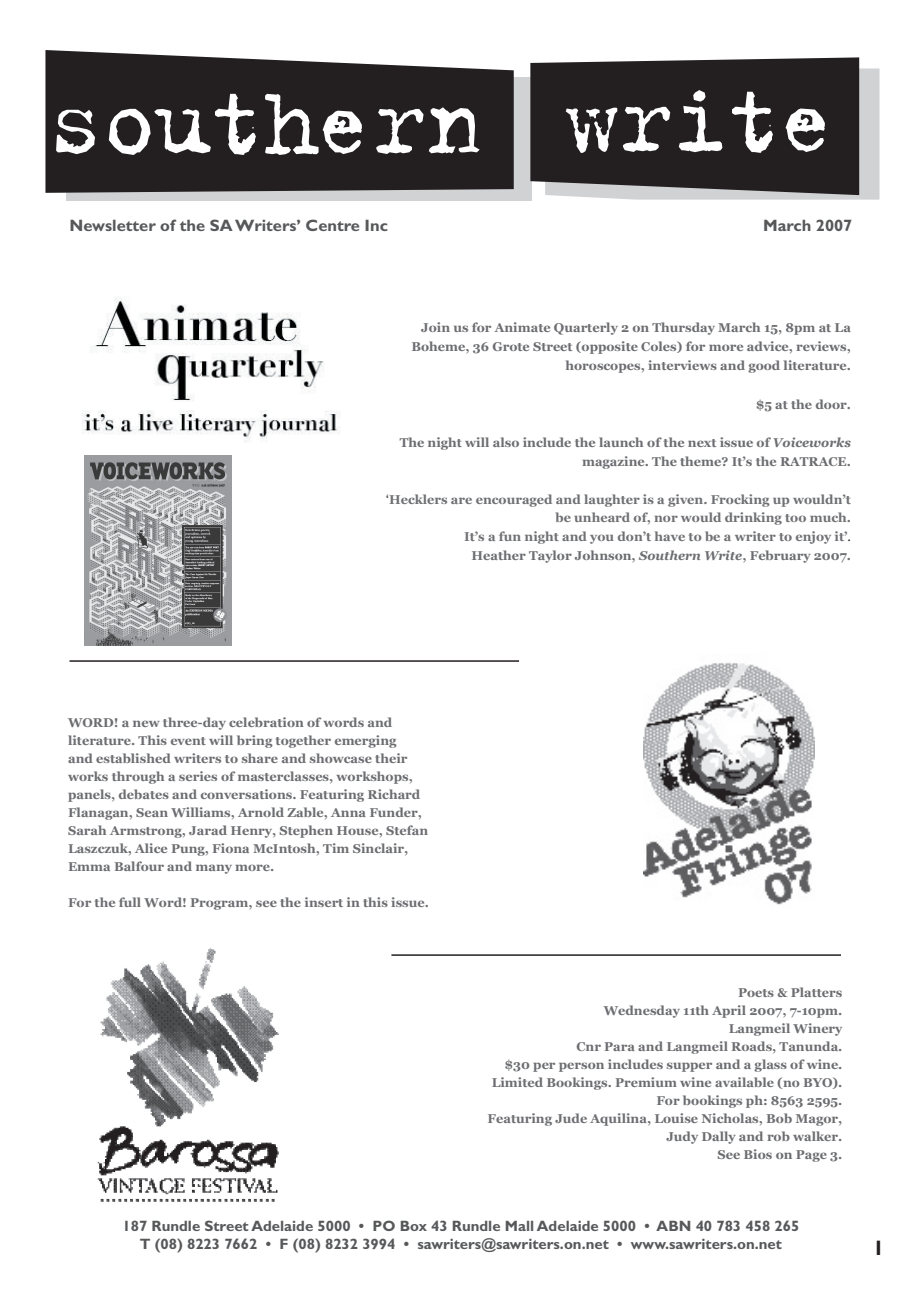
<style>
.page{position:relative;width:919px;height:1289px;background:#fff}
.page>*{position:absolute;margin:0;border:0;box-sizing:border-box;transform-origin:0 0}
.t1{font:700 21px "Gill Sans";color:#231f20}
.t2{font:700 16.5px "Gill Sans";color:#57585a}
.t3{font:700 15px/18px "Gill Sans";color:#57585a;text-align:center}
.t4{font:700 12.75px/18px "Georgia";color:#6c6d70;text-align:right}
.t5{font:700 12.75px/18.8px "Georgia";color:#6f7073;text-align:right}
.s1{font-style:italic}
.s2{font-weight:400;color:#231f20}
.s3{color:#6c6d70}
.s4{font-style:italic;color:#6c6d70}
</style>
<div class="page">
<div style="left:66px;top:77px;width:465px;height:123px;background:#d1d2d4"></div>
<svg style="left:45px;top:50px;width:468px;height:143px;background:#3d3a3b"></svg>
<svg style="left:56px;top:110px;width:39px;height:44px;background:#838081"></svg>
<svg style="left:109px;top:94px;width:147px;height:61px;background:#656262"></svg>
<svg style="left:265px;top:94px;width:97px;height:61px;background:#6c696a"></svg>
<svg style="left:376px;top:107px;width:103px;height:47px;background:#737071"></svg>
<svg style="left:530px;top:57px;width:349px;height:143px;background:#535051"></svg>
<img style="left:643px;top:662px;width:171px;height:243px">
<img style="left:82px;top:296px;width:258px;height:163px">
<img style="left:84px;top:455px;width:147px;height:190px">
<hr style="left:69px;top:660px;width:450px;height:1px;background:#231f20">
<hr style="left:391px;top:954px;width:449px;height:1px;background:#231f20">
<img style="left:97px;top:947px;width:182px;height:255px">
<p class="t2" style="left:69px;top:216px;width:320px">Newsletter of the SA Writers’ Centre Inc</p>
<p class="t2" style="left:763px;top:216px;width:91px">March 2007</p>
<p class="t4" style="left:411px;top:318px;width:441px;line-height:19px">Join us for Animate Quarterly 2 on Thursday March 15, 8pm at La<br>Boheme, 36 Grote Street (opposite Coles) for more advice, reviews, horoscopes, interviews and good literature.</p>
<p class="t4" style="left:756px;top:395px;width:96px">$5 at the door.</p>
<p class="t4" style="left:399px;top:432px;width:452px;line-height:19px">The night will also include the launch of the next issue of <span class="s1">Voiceworks </span>magazine. The theme? It’s the RATRACE.</p>
<p class="t5" style="left:386px;top:490px;width:466px"><span class="s2">‘</span>Hecklers are encouraged and laughter is a given. Frocking up wouldn’t be unheard of, nor would drinking too much.<br>It’s a fun night and you don’t have to be a writer to enjoy it’<span class="s2">.<br></span><span class="s3">Heather Taylor Johnson,</span> <span class="s4">Southern Write</span><span class="s3">, February 2007.</span></p>
<p class="t4" style="left:68px;top:713px;width:361px;text-align:left">WORD! a new three-day celebration of words and literature. This event will bring together emerging<br>and established writers to share and showcase their works through a series of masterclasses, workshops, panels, debates and conversations. Featuring Richard Flanagan, Sean Williams, Arnold Zable, Anna Funder, Sarah Armstrong, Jarad Henry, Stephen House, Stefan Laszczuk, Alice Pung, Fiona McIntosh, Tim Sinclair, Emma Balfour and many more.</p>
<p class="t4" style="left:68px;top:893px;width:362px">For the full Word! Program, see the insert in this issue.</p>
<p class="t4" style="left:487px;top:983px;width:356px">Poets &amp; Platters<br>Wednesday 11th April 2007, 7-10pm.<br>Langmeil Winery<br>Cnr Para and Langmeil Roads, Tanunda.<br>$30 per person includes supper and a glass of wine.<br>Limited Bookings. Premium wine available (no BYO).<br>For bookings ph: 8563 2595.<br>Featuring Jude Aquilina, Louise Nicholas, Bob Magor, Judy Dally and rob walker.<br>See Bios on Page 3.</p>
<p class="t3" style="left:122px;top:1216px;width:678px">187 Rundle Street Adelaide 5000 • PO Box 43 Rundle Mall Adelaide 5000 • ABN 40 783 458 265<br>T (08) 8223 7662 • F (08) 8232 3994 • sawriters@sawriters.on.net • www.sawriters.on.net</p>
<h1 class="t1" style="left:872px;top:1235px;width:13px">1</h1>
</div>
